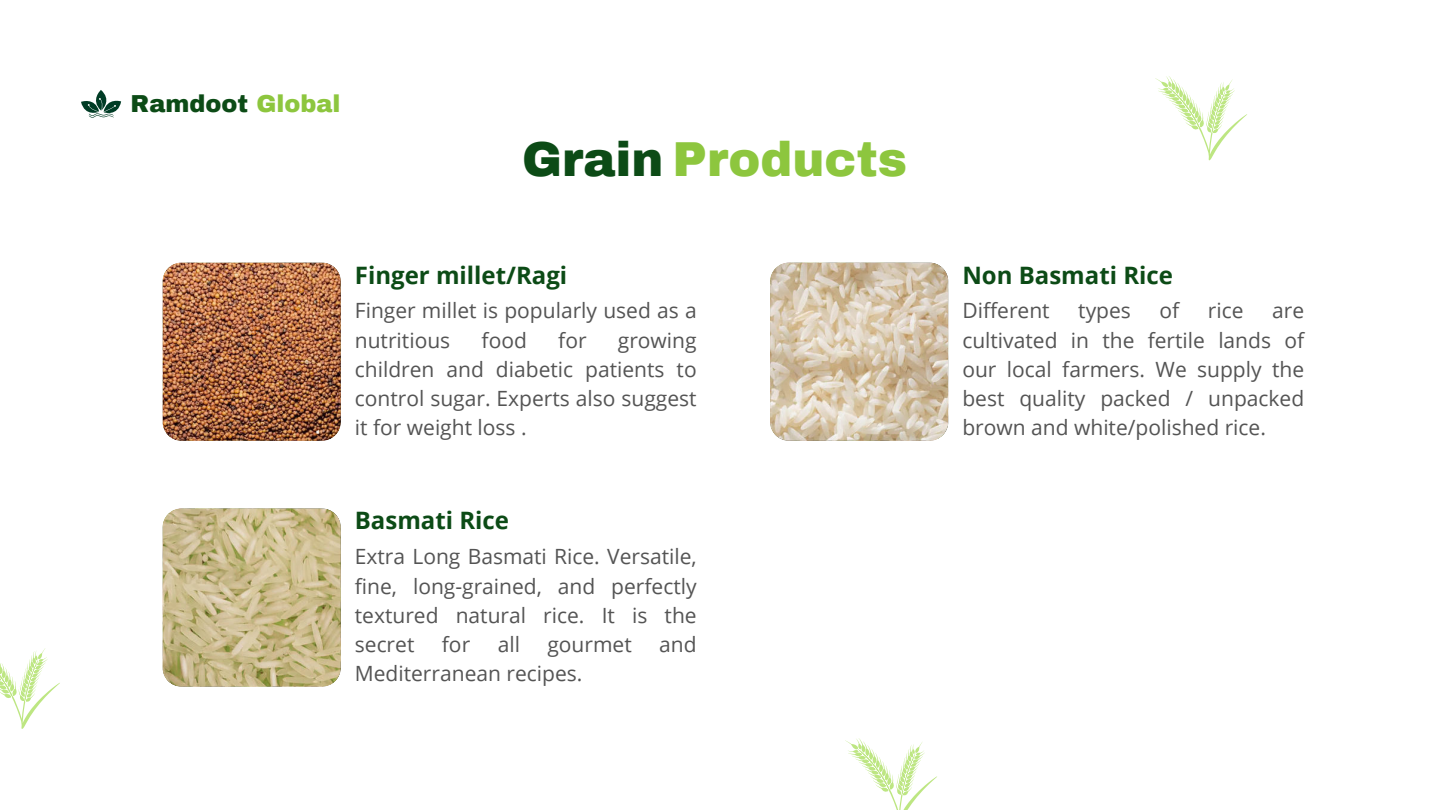
<style>
.page{position:relative;width:1440px;height:810px;background:#fff}
.page>*{position:absolute;margin:0;border:0;box-sizing:border-box;transform-origin:0 0}
.t1{font:900 48px "Archivo";color:#8dc63e}
.t2{font:700 24px "Open Sans";color:#0c4b16}
.t3{font:900 24px "Archivo";color:#0c4b16}
.t4{font:21px/29.2px "Open Sans";color:#545454;text-align:justify}
.s1{color:#8dc63e}
.s2{color:#0c4b16}
</style>
<div class="page">
<img style="left:163px;top:263px;width:178px;height:178px">
<svg style="left:81px;top:90px;width:40px;height:28px"></svg>
<svg style="left:0;top:648px;width:60px;height:81px"></svg>
<svg style="left:1155px;top:76px;width:92px;height:84px"></svg>
<svg style="left:845px;top:738px;width:92px;height:72px"></svg>
<img style="left:770px;top:263px;width:178px;height:178px">
<img style="left:163px;top:508px;width:178px;height:179px">
<p class="t3" style="left:131px;top:89px;width:211px">Ramdoot <span class="s1">Global</span></p>
<h1 class="t1" style="left:522px;top:130px;width:387px"><span class="s2">Grain</span> Products</h1>
<p class="t2" style="left:355px;top:258px;width:214px">Finger millet/Ragi</p>
<p class="t4" style="left:355px;top:296px;width:343px">Finger millet is popularly used as a nutritious</p>
<p class="t4" style="left:482px;top:325px;width:47px">food</p>
<p class="t4" style="left:558px;top:325px;width:30px">for</p>
<p class="t4" style="left:355px;top:325px;width:343px;text-indent:263px">growing children and diabetic patients to control sugar. Experts also suggest it for weight loss .</p>
<p class="t2" style="left:355px;top:504px;width:156px">Basmati Rice</p>
<p class="t4" style="left:355px;top:542px;width:343px">Extra Long Basmati Rice. Versatile, fine, long-grained, and perfectly textured natural rice. It is the secret</p>
<p class="t4" style="left:442px;top:629px;width:30px">for</p>
<p class="t4" style="left:498px;top:629px;width:24px">all</p>
<p class="t4" style="left:547px;top:629px;width:86px">gourmet</p>
<p class="t4" style="left:659px;top:629px;width:39px">and</p>
<p class="t4" style="left:355px;top:659px;width:229px">Mediterranean recipes.</p>
<p class="t2" style="left:962px;top:258px;width:212px">Non Basmati Rice</p>
<p class="t4" style="left:962px;top:296px;width:89px">Different</p>
<p class="t4" style="left:1078px;top:296px;width:54px">types</p>
<p class="t4" style="left:1160px;top:296px;width:21px">of</p>
<p class="t4" style="left:1208px;top:296px;width:37px">rice</p>
<p class="t4" style="left:962px;top:296px;width:343px;text-indent:310px">are cultivated in the fertile lands of our local farmers. We supply the best quality packed / unpacked brown and white/polished rice.</p>
</div>
